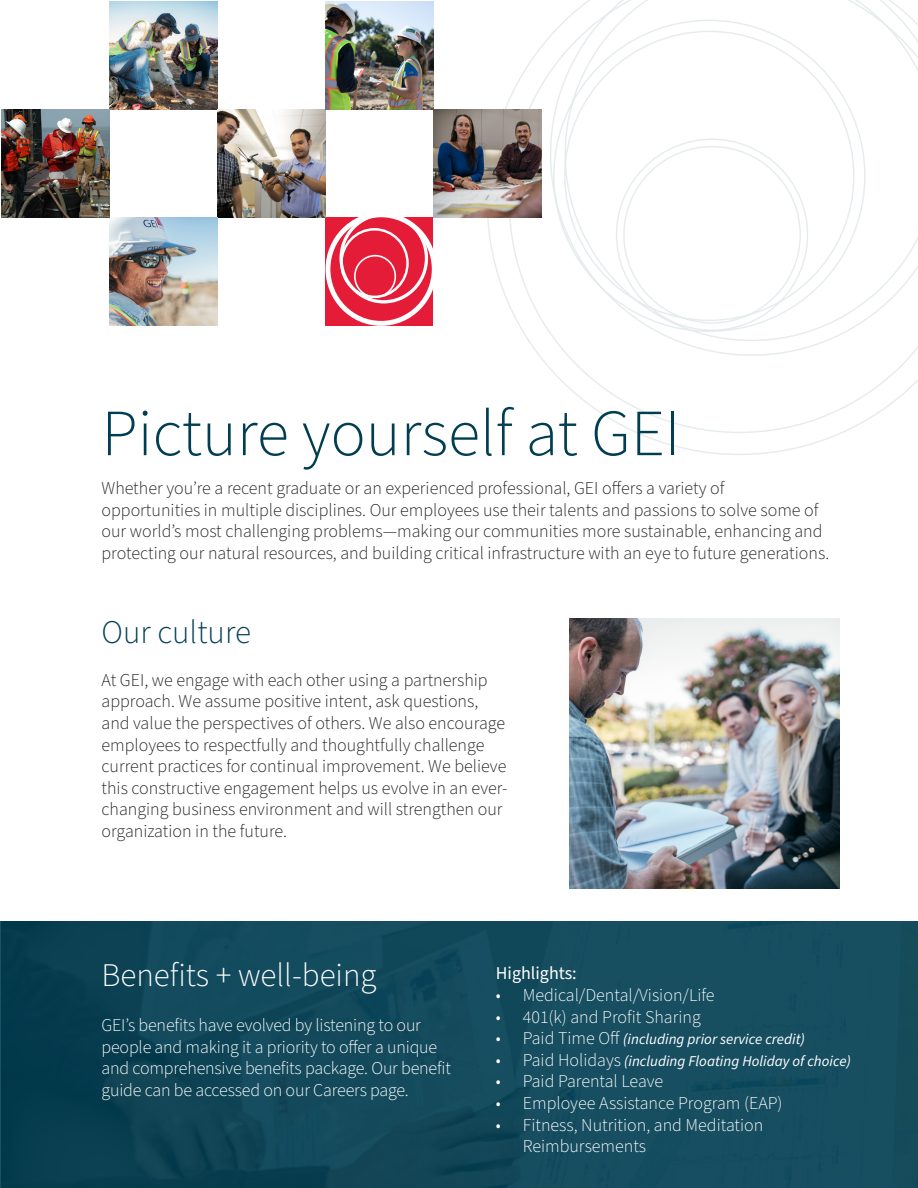
<style>
.page{position:relative;width:918px;height:1188px;background:#fff}
.page>*{position:absolute;margin:0;border:0;box-sizing:border-box;transform-origin:0 0}
.t1{font:300 66px "Source Sans Pro";color:#013e52}
.t2{font:300 33px "Source Sans Pro";color:#fff}
.t3{font:300 33px "Source Sans Pro";color:#013e52}
.body{font:300 18px/21.6px "Source Sans Pro";color:#231f20}
.t4{font:300 18px/21.6px "Source Sans Pro";letter-spacing:-.01em;color:#fff}
.t5{font:18px "Source Sans Pro";color:#fff}
.t6{font:italic 15px "Source Sans Pro";color:#fff}
.s1{font-weight:300;font-style:normal;font-size:18px}
</style>
<div class="page">
<div style="left:0;top:922px;width:918px;height:266px;background:linear-gradient(to right,#0a4052,#1a5264)"></div>
<svg style="left:486px;top:0;width:432px;height:455px"></svg>
<svg style="left:326px;top:217px;width:107px;height:108px"></svg>
<img style="left:109px;top:1px;width:108px;height:108px">
<img style="left:217px;top:109px;width:108px;height:108px">
<img style="left:109px;top:217px;width:108px;height:108px">
<img style="left:325px;top:1px;width:108px;height:108px">
<img style="left:1px;top:109px;width:108px;height:108px">
<img style="left:433px;top:109px;width:108px;height:108px">
<img style="left:569px;top:619px;width:270px;height:270px">
<p class="t1" style="left:102px;top:389px;width:581px">Picture yourself at GEI</p>
<p class="body" style="left:102px;top:478px;width:729px">Whether you’re a recent graduate or an experienced professional, GEI offers a variety of<br>opportunities in multiple disciplines. Our employees use their talents and passions to solve some of our world’s most challenging problems—making our communities more sustainable, enhancing and protecting our natural resources, and building critical infrastructure with an eye to future generations.</p>
<p class="t3" style="left:102px;top:610px;width:151px">Our culture</p>
<p class="body" style="left:102px;top:670px;width:408px">At GEI, we engage with each other using a partnership approach. We assume positive intent, ask questions, and value the perspectives of others. We also encourage employees to respectfully and thoughtfully challenge current practices for continual improvement. We believe this constructive engagement helps us evolve in an ever&shy;changing business environment and will strengthen our organization in the future.</p>
<p class="t2" style="left:102px;top:953px;width:277px">Benefits + well-being</p>
<p class="t4" style="left:102px;top:1015px;width:351px">GEI’s benefits have evolved by listening to our people and making it a priority to offer a unique and comprehensive benefits package. Our benefit guide can be accessed on our Careers page.</p>
<p class="t5" style="left:496px;top:961px;width:82px">Highlights:</p>
<p class="t4" style="left:496px;top:985px;width:220px">• Medical/Dental/Vision/Life</p>
<p class="t4" style="left:496px;top:1006px;width:206px">• 401(k) and Profit Sharing</p>
<p class="t6" style="left:496px;top:1029px;width:311px"><span class="s1">• Paid Time Off</span> (including prior service credit)</p>
<p class="t6" style="left:496px;top:1051px;width:357px"><span class="s1">• Paid Holidays</span> (including Floating Holiday of choice)</p>
<p class="t4" style="left:496px;top:1071px;width:169px">• Paid Parental Leave</p>
<p class="t4" style="left:496px;top:1093px;width:288px">• Employee Assistance Program (EAP)</p>
<p class="t4" style="left:523px;top:1114px;width:242px;text-indent:-27px">• Fitness, Nutrition, and Meditation<br>Reimbursements</p>
</div>
